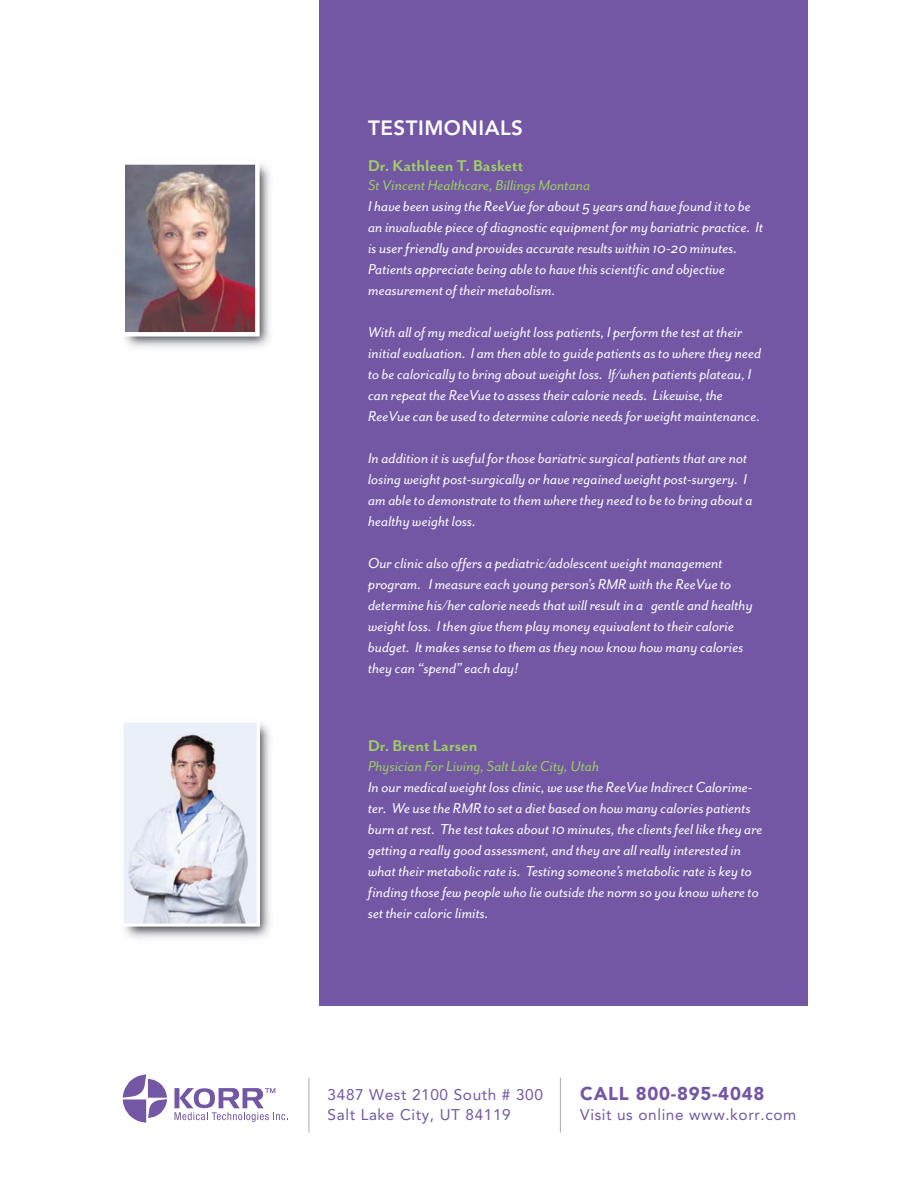
<style>
.page{position:relative;width:918px;height:1188px;background:#fff}
.page>*{position:absolute;margin:0;border:0;box-sizing:border-box;transform-origin:0 0}
.t1{font:800 20.55px "Avenir LT Std";letter-spacing:.025em;color:#fff}
.t2{font:900 18.45px "Avenir";letter-spacing:.04em;color:#7357a4}
.t3{font:18px "Mr Eaves San B";color:#9ece63}
.t4{font:16.5px/21px "Mr Eaves San RI";color:#fff}
.t5{font:16.5px "Mr Eaves San RI";color:#9ece63}
.t6{font:15.45px/20.4px "Avenir";letter-spacing:.04em;color:#7357a4}
</style>
<div class="page">
<div style="left:319px;top:0;width:489px;height:1006px;background:#7357a4"></div>
<img style="left:124px;top:164px;width:147px;height:184px">
<svg style="left:123px;top:1074px;width:44px;height:49px"></svg>
<svg style="left:174px;top:1088px;width:114px;height:34px"></svg>
<hr style="left:309px;top:1078px;width:1px;height:55px;background:#a8aaad">
<hr style="left:560px;top:1078px;width:1px;height:55px;background:#a8aaad">
<img style="left:125px;top:165px;width:130px;height:167px">
<div style="left:120px;top:160px;width:140px;height:177px;border:4px solid #fff"></div>
<img style="left:124px;top:723px;width:147px;height:216px">
<img style="left:125px;top:724px;width:131px;height:199px">
<div style="left:121px;top:720px;width:139px;height:207px;border:3px solid #fff"></div>
<p class="t1" style="left:368px;top:116px;width:156px">TESTIMONIALS</p>
<p class="t3" style="left:368px;top:155px;width:157px">Dr. Kathleen T. Baskett</p>
<p class="t5" style="left:368px;top:180px;width:224px">St Vincent Healthcare, Billings Montana</p>
<p class="t4" style="left:368px;top:197px;width:397px">I have been using the ReeVue for about 5 years and have found it to be an invaluable piece of diagnostic equipment for my bariatric practice. It is user friendly and provides accurate results within 10-20 minutes.<br>Patients appreciate being able to have this scientific and objective measurement of their metabolism.</p>
<p class="t4" style="left:368px;top:323px;width:395px">With all of my medical weight loss patients, I perform the test at their initial evaluation. I am then able to guide patients as to where they need to be calorically to bring about weight loss. If/when patients plateau, I can repeat the ReeVue to assess their calorie needs. Likewise, the ReeVue can be used to determine calorie needs for weight maintenance.</p>
<p class="t4" style="left:368px;top:449px;width:386px">In addition it is useful for those bariatric surgical patients that are not losing weight post-surgically or have regained weight post-surgery. I am able to demonstrate to them where they need to be to bring about a healthy weight loss.</p>
<p class="t4" style="left:368px;top:554px;width:386px">Our clinic also offers a pediatric/adolescent weight management program. I measure each young person’s RMR with the ReeVue to determine his/her calorie needs that will result in a gentle and healthy weight loss. I then give them play money equivalent to their calorie budget. It makes sense to them as they now know how many calories they can “spend” each day!</p>
<p class="t3" style="left:368px;top:736px;width:111px">Dr. Brent Larsen</p>
<p class="t5" style="left:368px;top:760px;width:232px">Physician For Living, Salt Lake City, Utah</p>
<p class="t4" style="left:368px;top:777px;width:396px">In our medical weight loss clinic, we use the ReeVue Indirect Calorime&shy;ter. We use the RMR to set a diet based on how many calories patients burn at rest. The test takes about 10 minutes, the clients feel like they are getting a really good assessment, and they are all really interested in what their metabolic rate is. Testing someone’s metabolic rate is key to finding those few people who lie outside the norm so you know where to set their caloric limits.</p>
<p class="t6" style="left:328px;top:1085px;width:217px">3487 West 2100 South # 300<br>Salt Lake City, UT 84119</p>
<p class="t2" style="left:580px;top:1086px;width:186px">CALL 800-895-4048</p>
<p class="t6" style="left:580px;top:1106px;width:217px">Visit us online www.korr.com</p>
</div>
